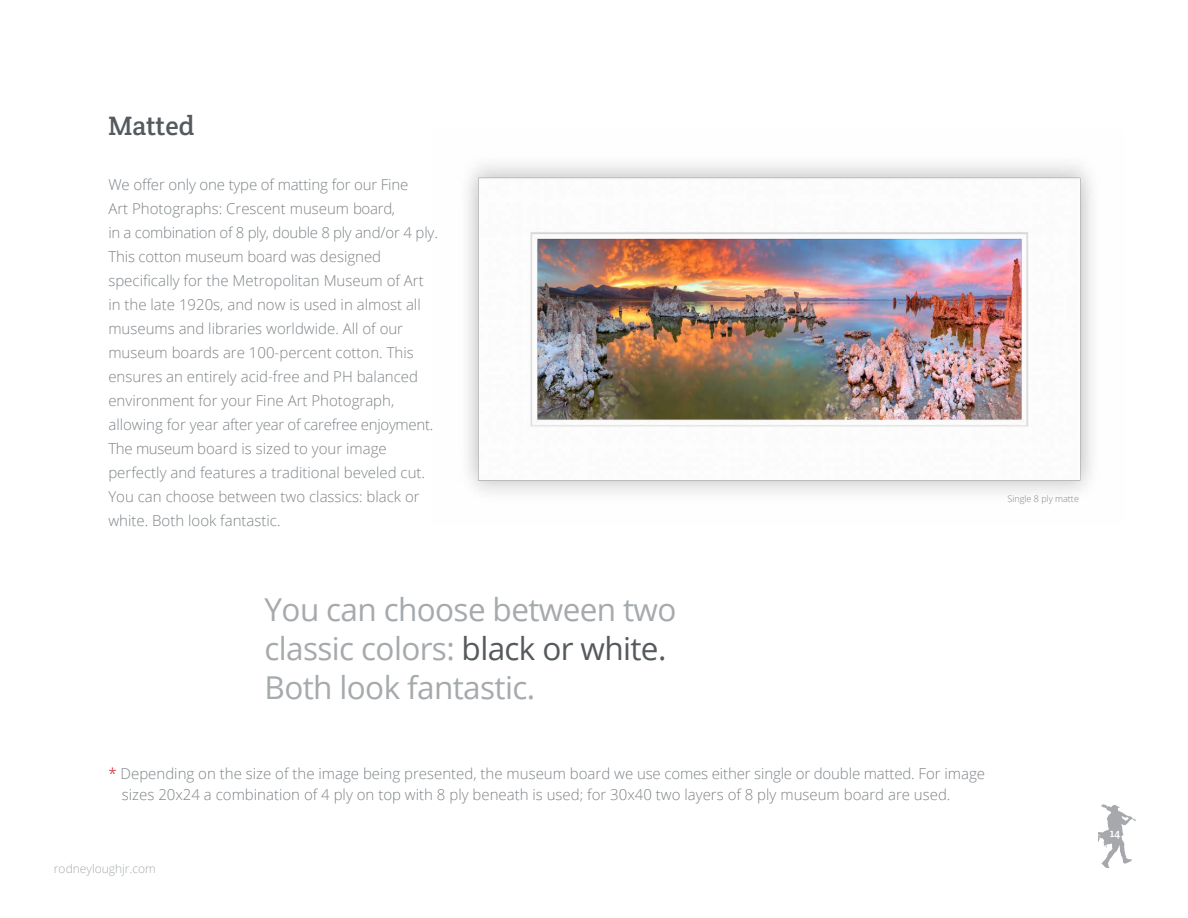
<style>
.page{position:relative;width:1188px;height:918px;background:#fff}
.page>*{position:absolute;margin:0;border:0;box-sizing:border-box;transform-origin:0 0}
.t1{font:31.5px/39px "Open Sans";letter-spacing:-.02em;color:#a6aaad}
.t2{font:27px "Crete Round";color:#555a5d}
.t3{font:300 15px/24px "Open Sans";color:#7e8387}
.t4{font:300 12px "Open Sans";color:#a6aaad}
.t5{font:12px "Crete Round";color:#fff}
.t6{font:300 9px "Open Sans";color:#7e8387}
.s1{color:#555a5d}
.s2{color:#d7182a}
</style>
<div class="page">
<svg style="left:1099px;top:804px;width:37px;height:64px"></svg>
<img style="left:467px;top:164px;width:625px;height:329px">
<h2 class="t2" style="left:108px;top:108px;width:88px">Matted</h2>
<p class="t3" style="left:108px;top:172px;width:331px">We offer only one type of matting for our Fine<br>Art Photographs: Crescent museum board,<br>in a combination of 8 ply, double 8 ply and/or 4 ply.<br>This cotton museum board was designed specifically for the Metropolitan Museum of Art in the late 1920s, and now is used in almost all museums and libraries worldwide. All of our museum boards are 100-percent cotton. This ensures an entirely acid-free and PH balanced environment for your Fine Art Photograph, allowing for year after year of carefree enjoyment.<br>The museum board is sized to your image perfectly and features a traditional beveled cut.<br>You can choose between two classics: black or white. Both look fantastic.</p>
<p class="t6" style="left:1008px;top:492px;width:73px">Single 8 ply matte</p>
<h1 class="t1" style="left:265px;top:590px;width:413px">You can choose between two classic colors: <span class="s1">black or white.<br></span>Both look fantastic.</h1>
<p class="t3" style="left:122px;top:763px;width:865px;line-height:21px;text-indent:-14px"><span class="s2">*</span> Depending on the size of the image being presented, the museum board we use comes either single or double matted. For image sizes 20x24 a combination of 4 ply on top with 8 ply beneath is used; for 30x40 two layers of 8 ply museum board are used.</p>
<p class="t4" style="left:54px;top:861px;width:103px">rodneyloughjr.com</p>
<p class="t5" style="left:1110px;top:825px;width:12px">14</p>
</div>
